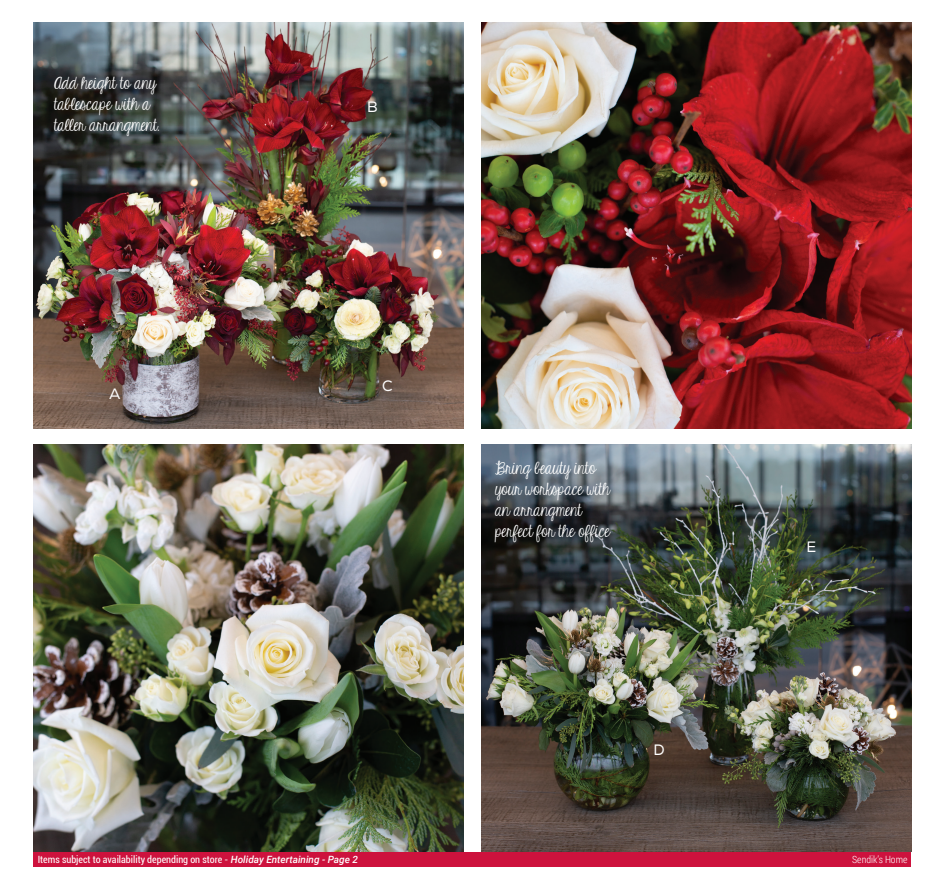
<style>
.page{position:relative;width:945px;height:889px;background:#fff}
.page>*{position:absolute;margin:0;border:0;box-sizing:border-box;transform-origin:0 0}
.t1{font:17.5px/21px "KG Eyes Wide Open";color:#fff}
.t2{font:15px "Nexa";color:#fff}
.t3{font:condensed 10px "Roboto";color:#fff}
.t4{font:300 10px "Roboto Condensed";color:#fff}
.s1{font-weight:500;font-style:italic;font-stretch:normal}
</style>
<div class="page">
<img style="left:34px;top:22px;width:430px;height:407px">
<img style="left:481px;top:444px;width:430px;height:407px">
<img style="left:481px;top:22px;width:430px;height:407px">
<img style="left:34px;top:444px;width:430px;height:407px">
<div style="left:34px;top:852px;width:877px;height:14px;background:#cd123d"></div>
<p class="t1" style="left:54px;top:74px;width:107px">Add height to any tablescape with a taller arrangment.</p>
<p class="t2" style="left:109px;top:385px;width:13px">A</p>
<p class="t2" style="left:367px;top:98px;width:12px">B</p>
<p class="t2" style="left:382px;top:377px;width:12px">C</p>
<p class="t1" style="left:495px;top:458px;width:116px">Bring beauty into your workspace with an arrangment perfect for the office</p>
<p class="t2" style="left:653px;top:741px;width:13px">D</p>
<p class="t2" style="left:806px;top:538px;width:11px">E</p>
<p class="t3" style="left:38px;top:852px;width:322px">Items subject to availability depending on store - <span class="s1">Holiday Entertaining - Page 2</span></p>
<p class="t4" style="left:852px;top:852px;width:57px">Sendik’s Home</p>
</div>
